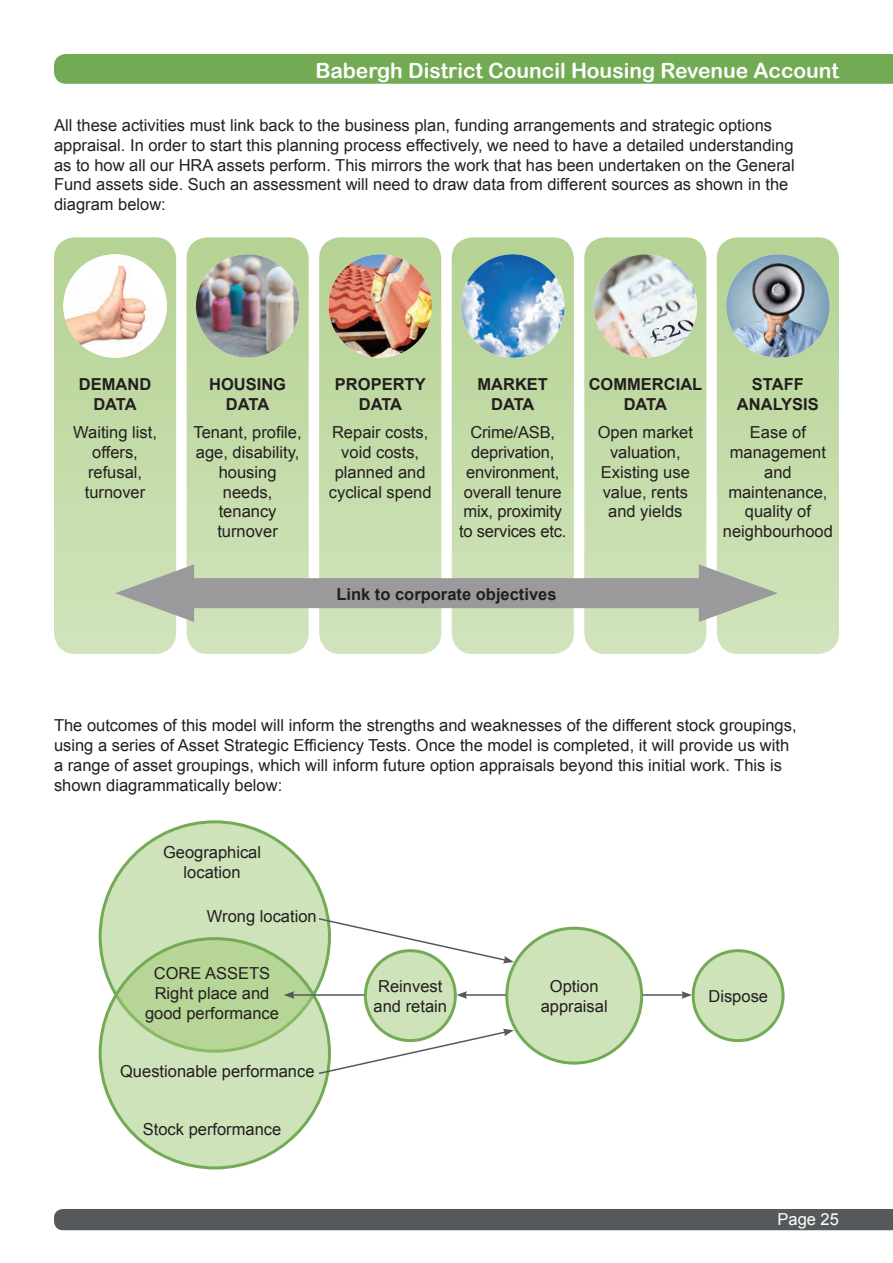
<style>
.page{position:relative;width:893px;height:1263px;background:#fff}
.page>*{position:absolute;margin:0;border:0;box-sizing:border-box;transform-origin:0 0}
.t1{font:21px "Arial Rounded MT Bold";color:#fff}
.t2{font:16.5px/19.8px "Arial";color:#231f20;text-align:center}
.t3{font:700 16.5px/19.8px "Arial";color:#231f20;text-align:right}
.t4{font:16.5px "Arial";color:#fff}
</style>
<div class="page">
<div style="left:54px;top:54px;width:839px;height:30px;background:#73ab54"></div>
<div style="left:54px;top:1209px;width:839px;height:21px;background:#55595b"></div>
<div style="left:693px;top:951px;width:90px;height:89px;background:#cee3b9;border-radius:50%"></div>
<div style="left:692px;top:949px;width:92px;height:93px;border:3px solid #73ab54;border-radius:50%"></div>
<div style="left:507px;top:928px;width:135px;height:135px;background:#cee3b9;border-radius:50%"></div>
<div style="left:505px;top:927px;width:138px;height:137px;border:3px solid #73ab54;border-radius:50%"></div>
<div style="left:365px;top:951px;width:90px;height:89px;background:#cee3b9;border-radius:50%"></div>
<div style="left:364px;top:949px;width:93px;height:93px;border:3px solid #73ab54;border-radius:50%"></div>
<div style="left:100px;top:822px;width:229px;height:229px;background:#cee3b9;border-radius:50%"></div>
<svg style="left:100px;top:939px;width:229px;height:229px;background:#c1dba8"></svg>
<hr style="left:643px;top:994px;width:41px;height:2px;background:#55595b">
<svg style="left:681px;top:991px;width:11px;height:8px"></svg>
<hr style="left:465px;top:994px;width:41px;height:2px;background:#55595b">
<svg style="left:456px;top:991px;width:11px;height:8px"></svg>
<hr style="left:292px;top:994px;width:72px;height:2px;background:#55595b">
<svg style="left:284px;top:991px;width:10px;height:8px"></svg>
<svg style="left:318px;top:917px;width:196px;height:46px"></svg>
<svg style="left:317px;top:1029px;width:197px;height:46px"></svg>
<div style="left:54px;top:237px;width:122px;height:417px;background:linear-gradient(to bottom,#b5d393,#d1e4bd);border-radius:21px"></div>
<img style="left:63px;top:254px;width:104px;height:104px;border-radius:52px">
<div style="left:187px;top:237px;width:122px;height:417px;background:linear-gradient(to bottom,#b5d293,#d1e4bc);border-radius:21px"></div>
<img style="left:196px;top:254px;width:103px;height:104px;border-radius:52px">
<div style="left:319px;top:237px;width:122px;height:417px;background:linear-gradient(to bottom,#b5d393,#d1e4bd);border-radius:21px"></div>
<img style="left:328px;top:254px;width:104px;height:104px;border-radius:52px">
<div style="left:452px;top:237px;width:122px;height:417px;background:linear-gradient(to bottom,#b5d394,#d1e4bc);border-radius:21px"></div>
<img style="left:461px;top:254px;width:103px;height:104px;border-radius:52px">
<div style="left:584px;top:237px;width:122px;height:417px;background:linear-gradient(to bottom,#b5d393,#d1e4bc);border-radius:21px"></div>
<img style="left:594px;top:254px;width:103px;height:104px;border-radius:52px">
<div style="left:717px;top:237px;width:122px;height:417px;background:linear-gradient(to bottom,#b5d393,#d1e4bd);border-radius:21px"></div>
<img style="left:726px;top:254px;width:104px;height:104px;border-radius:52px">
<div style="left:165px;top:578px;width:563px;height:30px;background:#9a9a9c"></div>
<svg style="left:115px;top:564px;width:79px;height:58px"></svg>
<svg style="left:699px;top:564px;width:79px;height:58px"></svg>
<p class="t1" style="left:316px;top:58px;width:525px">Babergh District Council Housing Revenue Account</p>
<p class="t2" style="left:54px;top:116px;width:742px;text-align:left">All these activities must link back to the business plan, funding arrangements and strategic options appraisal. In order to start this planning process effectively, we need to have a detailed understanding as to how all our HRA assets perform. This mirrors the work that has been undertaken on the General Fund assets side. Such an assessment will need to draw data from different sources as shown in the diagram below:</p>
<p class="t3" style="left:79px;top:375px;width:13px">DEMAND</p>
<p class="t3" style="left:93px;top:395px;width:4px">DATA</p>
<p class="t2" style="left:73px;top:423px;width:85px">Waiting list, offers, refusal, turnover</p>
<p class="t3" style="left:209px;top:375px;width:24px">HOUSING<br>DATA</p>
<p class="t2" style="left:194px;top:423px;width:110px">Tenant, profile, age, disability, housing needs, tenancy turnover</p>
<p class="t3" style="left:335px;top:375px;width:24px">PROPERTY</p>
<p class="t3" style="left:359px;top:395px;width:4px">DATA</p>
<p class="t2" style="left:329px;top:423px;width:104px">Repair costs, void costs, planned and cyclical spend</p>
<p class="t3" style="left:491px;top:375px;width:47px;text-align:left;text-indent:-14px">MARKET<br>DATA</p>
<p class="t2" style="left:459px;top:423px;width:109px">Crime/ASB, deprivation, environment, overall tenure mix, proximity to services etc.</p>
<p class="t3" style="left:336px;top:585px;width:222px">LINK TO CORPORATE OBJECTIVES</p>
<p class="t3" style="left:589px;top:375px;width:25px">COMMERCIA</p>
<p class="t3" style="left:692px;top:375px;width:12px">L</p>
<p class="t3" style="left:624px;top:395px;width:4px">DATA</p>
<p class="t2" style="left:598px;top:423px;width:97px">Open market valuation,<br>Existing use value, rents and yields</p>
<p class="t3" style="left:752px;top:375px;width:22px">STAFF</p>
<p class="t3" style="left:737px;top:395px;width:13px">ANA</p>
<p class="t3" style="left:773px;top:395px;width:19px">LYSIS</p>
<p class="t2" style="left:723px;top:423px;width:112px">Ease of management and maintenance, quality of neighbourhood</p>
<p class="t2" style="left:54px;top:716px;width:744px;text-align:left">The outcomes of this model will inform the strengths and weaknesses of the different stock groupings, using a series of Asset Strategic Efficiency Tests. Once the model is completed, it will provide us with a range of asset groupings, which will inform future option appraisals beyond this initial work. This is shown diagrammatically below:</p>
<p class="t2" style="left:163px;top:843px;width:100px">Geographical location</p>
<p class="t2" style="left:207px;top:907px;width:111px">Wrong location</p>
<p class="t2" style="left:154px;top:964px;width:25px">Core</p>
<p class="t2" style="left:145px;top:964px;width:135px">Assets<br>Right place and good performance</p>
<p class="t2" style="left:120px;top:1062px;width:196px">Questionable performance</p>
<p class="t2" style="left:143px;top:1119px;width:140px">Stock performance</p>
<p class="t2" style="left:374px;top:976px;width:75px;text-align:left">Reinvest and retain</p>
<p class="t2" style="left:541px;top:976px;width:68px">Option appraisal</p>
<p class="t2" style="left:708px;top:986px;width:61px">Dispose</p>
<p class="t4" style="left:777px;top:1208px;width:63px">Page 25</p>
</div>
